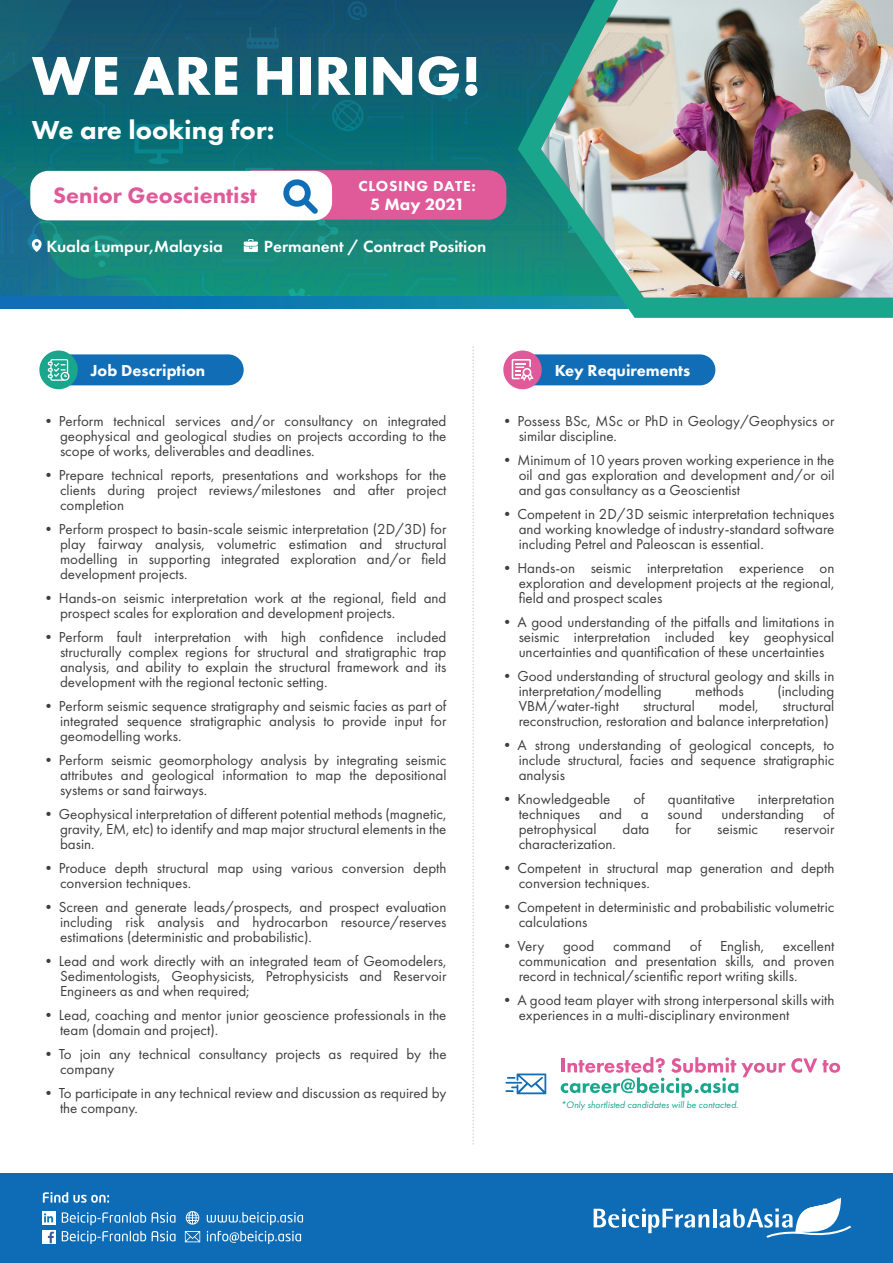
<style>
.page{position:relative;width:893px;height:1263px;background:#fff}
.page>*{position:absolute;margin:0;border:0;box-sizing:border-box;transform-origin:0 0}
.t1{font:700 56.7px "Futura PT";color:#fff}
.t2{font:800 27px "Futura PT";color:#fff}
.t3{font:800 22.95px "Futura PT";color:#e05a99}
.t4{font:800 17.1px "Futura PT";color:#fff}
.t5{font:600 16.8px "Futura PT";color:#fff}
.t6{font:800 16.5px "Futura PT";color:#fff}
.t7{font:15px/15px "Futura PT";color:#3e3e3f;text-align:justify}
.t8{font:800 15px "Futura PT";letter-spacing:.04em;color:#fff}
.t9{font:italic 9.75px "Futura PT";color:#19a68c}
</style>
<div class="page">
<svg style="left:472px;top:347px;width:2px;height:798px"></svg>
<div style="left:54px;top:354px;width:190px;height:31px;background:#116eb6;border-radius:15px"></div>
<div style="left:39px;top:350px;width:39px;height:39px;background:#19a68c;border-radius:50%"></div>
<svg style="left:47px;top:359px;width:22px;height:22px"></svg>
<div style="left:518px;top:354px;width:197px;height:31px;background:#116eb6;border-radius:15px"></div>
<div style="left:503px;top:350px;width:39px;height:39px;background:#e05a99;border-radius:50%"></div>
<svg style="left:512px;top:359px;width:21px;height:22px"></svg>
<div style="left:0;top:1173px;width:893px;height:90px;background:#0e6cb6"></div>
<hr style="left:713px;top:1209px;width:3px;height:18px;background:#fff">
<svg style="left:594px;top:1208px;width:115px;height:25px"></svg>
<svg style="left:207px;top:1212px;width:96px;height:13px"></svg>
<svg style="left:42px;top:1211px;width:13px;height:13px"></svg>
<svg style="left:44px;top:1213px;width:9px;height:9px"></svg>
<svg style="left:62px;top:1212px;width:84px;height:13px"></svg>
<svg style="left:152px;top:1212px;width:24px;height:11px"></svg>
<svg style="left:62px;top:1231px;width:84px;height:13px"></svg>
<svg style="left:152px;top:1231px;width:24px;height:10px"></svg>
<div style="left:42px;top:1230px;width:13px;height:13px;background:#fff"></div>
<svg style="left:48px;top:1232px;width:6px;height:11px"></svg>
<svg style="left:186px;top:1211px;width:13px;height:13px"></svg>
<svg style="left:207px;top:1231px;width:94px;height:13px"></svg>
<svg style="left:185px;top:1231px;width:15px;height:11px"></svg>
<svg style="left:43px;top:1192px;width:66px;height:11px"></svg>
<svg style="left:505px;top:1073px;width:41px;height:21px"></svg>
<svg style="left:791px;top:1058px;width:49px;height:15px"></svg>
<svg style="left:561px;top:1057px;width:224px;height:40px"></svg>
<svg style="left:0;top:297px;width:518px;height:11px;background:#0e79af"></svg>
<svg style="left:518px;top:297px;width:375px;height:21px;background:#38af9f"></svg>
<img style="left:541px;top:0;width:352px;height:298px">
<svg style="left:719px;top:1197px;width:132px;height:41px"></svg>
<svg style="left:0;top:0;width:593px;height:297px;background:#347c85"></svg>
<h1 class="t1" style="left:32px;top:39px;width:451px">WE ARE HIRING!</h1>
<h2 class="t2" style="left:32px;top:113px;width:244px">We are looking for:</h2>
<p class="t8" style="left:358px;top:177px;width:119px">CLOSING DATE:</p>
<h3 class="t3" style="left:53px;top:181px;width:205px">Senior Geoscientist</h3>
<p class="t5" style="left:46px;top:236px;width:178px">Kuala Lumpur,Malaysia</p>
<p class="t5" style="left:264px;top:236px;width:224px">Permanent / Contract Position</p>
<p class="t4" style="left:370px;top:193px;width:97px">5 May 2021</p>
<p class="t6" style="left:91px;top:360px;width:116px">Job Description</p>
<p class="t6" style="left:555px;top:360px;width:137px">Key Requirements</p>
<p class="t7" style="left:60px;top:413px;width:388px;text-indent:-19px">• Perform technical services and/or consultancy on integrated geophysical and geological studies on projects according to the scope of works, deliverables and deadlines.</p>
<p class="t7" style="left:60px;top:467px;width:388px;text-indent:-19px">• Prepare technical reports, presentations and workshops for the clients during project reviews/milestones and after project completion</p>
<p class="t7" style="left:60px;top:521px;width:388px;text-indent:-19px">• Perform prospect to basin-scale seismic interpretation (2D/3D) for play fairway analysis, volumetric estimation and structural modelling in supporting integrated exploration and/or field development projects.</p>
<p class="t7" style="left:60px;top:590px;width:388px;text-indent:-19px">• Hands-on seismic interpretation work at the regional, field and prospect scales for exploration and development projects.</p>
<p class="t7" style="left:60px;top:629px;width:388px;text-indent:-19px">• Perform fault interpretation with high confidence included structurally complex regions for structural and stratigraphic trap analysis, and ability to explain the structural framework and its development with the regional tectonic setting.</p>
<p class="t7" style="left:60px;top:698px;width:388px;text-indent:-19px">• Perform seismic sequence stratigraphy and seismic facies as part of integrated sequence stratigraphic analysis to provide input for geomodelling works.</p>
<p class="t7" style="left:60px;top:752px;width:388px;text-indent:-19px">• Perform seismic geomorphology analysis by integrating seismic attributes and geological information to map the depositional systems or sand fairways.</p>
<p class="t7" style="left:60px;top:806px;width:388px;text-indent:-19px">• Geophysical interpretation of different potential methods (magnetic, gravity, EM, etc) to identify and map major structural elements in the basin.</p>
<p class="t7" style="left:60px;top:860px;width:388px;text-indent:-19px">• Produce depth structural map using various conversion depth conversion techniques.</p>
<p class="t7" style="left:60px;top:899px;width:388px;text-indent:-19px">• Screen and generate leads/prospects, and prospect evaluation including risk analysis and hydrocarbon resource/reserves estimations (deterministic and probabilistic).</p>
<p class="t7" style="left:60px;top:953px;width:388px;text-indent:-19px">• Lead and work directly with an integrated team of Geomodelers, Sedimentologists, Geophysicists, Petrophysicists and Reservoir Engineers as and when required;</p>
<p class="t7" style="left:60px;top:1007px;width:388px;text-indent:-19px">• Lead, coaching and mentor junior geoscience professionals in the team (domain and project).</p>
<p class="t7" style="left:60px;top:1046px;width:388px;text-indent:-19px">• To join any technical consultancy projects as required by the company</p>
<p class="t7" style="left:60px;top:1085px;width:388px;text-indent:-19px">• To participate in any technical review and discussion as required by the company.</p>
<p class="t7" style="left:519px;top:413px;width:317px;text-indent:-19px">• Possess BSc, MSc or PhD in Geology/Geophysics or similar discipline.</p>
<p class="t7" style="left:519px;top:452px;width:317px;text-indent:-19px">• Minimum of 10 years proven working experience in the oil and gas exploration and development and/or oil and gas consultancy as a Geoscientist</p>
<p class="t7" style="left:519px;top:506px;width:317px;text-indent:-19px">• Competent in 2D/3D seismic interpretation techniques and working knowledge of industry-standard software including Petrel and Paleoscan is essential.</p>
<p class="t7" style="left:519px;top:560px;width:317px;text-indent:-19px">• Hands-on seismic interpretation experience on exploration and development projects at the regional, field and prospect scales</p>
<p class="t7" style="left:519px;top:614px;width:317px;text-indent:-19px">• A good understanding of the pitfalls and limitations in seismic interpretation included key geophysical uncertainties and quantification of these uncertainties</p>
<p class="t7" style="left:519px;top:668px;width:317px;text-indent:-19px">• Good understanding of structural geology and skills in interpretation/modelling</p>
<p class="t7" style="left:695px;top:683px;width:50px">methods</p>
<p class="t7" style="left:777px;top:683px;width:59px">(including</p>
<p class="t7" style="left:519px;top:698px;width:102px">VBM/water-tight</p>
<p class="t7" style="left:643px;top:698px;width:53px">structural</p>
<p class="t7" style="left:719px;top:698px;width:41px">model,</p>
<p class="t7" style="left:519px;top:698px;width:317px;text-indent:264px">structural reconstruction, restoration and balance interpretation)</p>
<p class="t7" style="left:519px;top:737px;width:317px;text-indent:-19px">• A strong understanding of geological concepts, to include structural, facies and sequence stratigraphic analysis</p>
<p class="t7" style="left:500px;top:791px;width:112px">• Knowledgeable</p>
<p class="t7" style="left:633px;top:791px;width:13px">of</p>
<p class="t7" style="left:668px;top:791px;width:69px">quantitative</p>
<p class="t7" style="left:758px;top:791px;width:78px">interpretation</p>
<p class="t7" style="left:519px;top:806px;width:63px">techniques</p>
<p class="t7" style="left:599px;top:806px;width:24px">and</p>
<p class="t7" style="left:641px;top:806px;width:9px">a</p>
<p class="t7" style="left:667px;top:806px;width:37px">sound</p>
<p class="t7" style="left:721px;top:806px;width:84px">understanding</p>
<p class="t7" style="left:823px;top:806px;width:13px">of</p>
<p class="t7" style="left:519px;top:821px;width:79px">petrophysical</p>
<p class="t7" style="left:623px;top:821px;width:28px">data</p>
<p class="t7" style="left:675px;top:821px;width:17px">for</p>
<p class="t7" style="left:717px;top:821px;width:42px">seismic</p>
<p class="t7" style="left:784px;top:821px;width:52px">reservoir</p>
<p class="t7" style="left:519px;top:836px;width:99px">characterization.</p>
<p class="t7" style="left:519px;top:860px;width:317px;text-indent:-19px">• Competent in structural map generation and depth conversion techniques.</p>
<p class="t7" style="left:519px;top:899px;width:317px;text-indent:-19px">• Competent in deterministic and probabilistic volumetric calculations</p>
<p class="t7" style="left:519px;top:938px;width:317px;text-indent:-19px">• Very good command of English, excellent communication and presentation skills, and proven record in technical/scientific report writing skills.</p>
<p class="t7" style="left:519px;top:992px;width:317px;text-indent:-19px">• A good team player with strong interpersonal skills with experiences in a multi-disciplinary environment</p>
<p class="t9" style="left:561px;top:1099px;width:179px">*Only shortlisted candidates will be contacted.</p>
</div>
